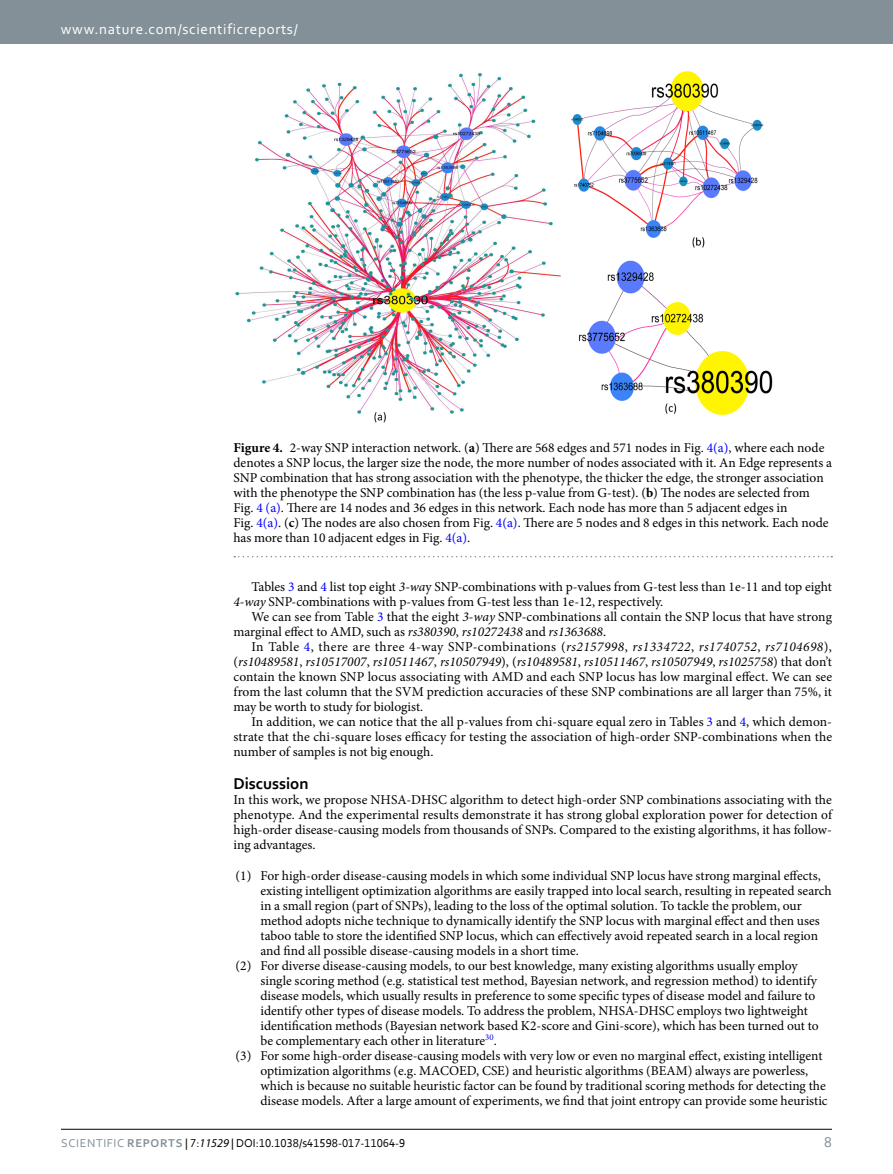
<style>
.page{position:relative;width:893px;height:1174px;background:#fff}
.page>*{position:absolute;margin:0;border:0;box-sizing:border-box;transform-origin:0 0}
.t1{font:16.5px "Corbel Bold 2";color:#000}
.t2{font:15px "Corbel 2";letter-spacing:.045em;color:#fff}
.t3{font:15px "Corbel 2";color:#839097}
.t4{font:13.5px/15px "Minion Pro";color:#000}
.t5{font:12px "Corbel";color:#000}
.s1{font-weight:700}
.s2{color:#00f}
.s3{font-style:italic}
.s4{font-family:"Corbel 2";color:#839097}
.s5{font-family:"Corbel Bold 2";color:#839097}
.s6{font-family:"Myriad Pro";font-style:italic}
</style>
<div class="page">
<div style="left:0;top:0;width:893px;height:43px;background:#839097"></div>
<hr style="left:61px;top:1129px;width:771px;height:1px;background:#000">
<img style="left:235px;top:71px;width:538px;height:352px">
<svg style="left:234px;top:556px;width:598px;height:1px"></svg>
<p class="t2" style="left:61px;top:19px;width:238px">www.nature.com/scientificreports/</p>
<p class="t4" style="left:233px;top:440px;width:600px"><span class="s1">Figure 4.</span> 2-way SNP interaction network. (<span class="s1">a</span>) There are 568 edges and 571 nodes in Fig. <span class="s2">4(a)</span>, where each node denotes a SNP locus, the larger size the node, the more number of nodes associated with it. An Edge represents a SNP combination that has strong association with the phenotype, the thicker the edge, the stronger association with the phenotype the SNP combination has (the less p-value from G-test). (<span class="s1">b</span>) The nodes are selected from Fig. <span class="s2">4 (a)</span>. There are 14 nodes and 36 edges in this network. Each node has more than 5 adjacent edges in<br>Fig. <span class="s2">4(a)</span>. (<span class="s1">c</span>) The nodes are also chosen from Fig. <span class="s2">4(a)</span>. There are 5 nodes and 8 edges in this network. Each node has more than 10 adjacent edges in Fig. <span class="s2">4(a)</span>.</p>
<p class="t4" style="left:233px;top:579px;width:600px;text-indent:18px">Tables <span class="s2">3</span> and <span class="s2">4</span> list top eight <span class="s3">3-wa</span>y SNP-combinations with p-values from G-test less than 1e-11 and top eight<br><span class="s3">4-way</span> SNP-combinations with p-values from G-test less than 1e-12, respectively.</p>
<p class="t4" style="left:233px;top:609px;width:600px;text-indent:18px">We can see from Table <span class="s2">3</span> that the eight <span class="s3">3-way</span> SNP-combinations all contain the SNP locus that have strong marginal effect to AMD, such as <span class="s3">rs380390</span>, <span class="s3">rs10272438</span> and <span class="s3">rs1363688</span>.</p>
<p class="t4" style="left:233px;top:639px;width:600px;text-align:justify;text-indent:18px">In Table <span class="s2">4</span>, there are three 4-way SNP-combinations (<span class="s3">rs2157998</span>, <span class="s3">rs1334722</span>, <span class="s3">rs1740752</span>, <span class="s3">rs7104698</span>), (<span class="s3">rs10489581</span>, <span class="s3">rs10517007</span>, <span class="s3">rs10511467</span>, <span class="s3">rs10507949</span>), (<span class="s3">rs10489581</span>, <span class="s3">rs10511467</span>, <span class="s3">rs10507949</span>, <span class="s3">rs1025758</span>) that don’t contain the known SNP locus associating with AMD and each SNP locus has low marginal effect. We can see from the last column that the SVM prediction accuracies of these SNP combinations are all larger than 75%, it may be worth to study for biologist.</p>
<p class="t4" style="left:233px;top:714px;width:600px;text-align:justify;text-indent:18px">In addition, we can notice that the all p-values from chi-square equal zero in Tables <span class="s2">3</span> and <span class="s2">4</span>, which demon&shy;strate that the chi-square loses efficacy for testing the association of high-order SNP-combinations when the number of samples is not big enough.</p>
<p class="t1" style="left:233px;top:773px;width:77px">Discussion</p>
<p class="t4" style="left:233px;top:792px;width:600px;text-align:justify">In this work, we propose NHSA-DHSC algorithm to detect high-order SNP combinations associating with the phenotype. And the experimental results demonstrate it has strong global exploration power for detection of high-order disease-causing models from thousands of SNPs. Compared to the existing algorithms, it has follow&shy;ing advantages.</p>
<p class="t4" style="left:236px;top:868px;width:587px">(1) For high-order disease-causing models in which some individual SNP locus have strong marginal effects,</p>
<p class="t4" style="left:260px;top:883px;width:573px">existing intelligent optimization algorithms are easily trapped into local search, resulting in repeated search</p>
<p class="t4" style="left:260px;top:898px;width:543px">in a small region (part of SNPs), leading to the loss of the optimal solution. To tackle the problem, our</p>
<p class="t4" style="left:260px;top:913px;width:561px">method adopts niche technique to dynamically identify the SNP locus with marginal effect and then uses</p>
<p class="t4" style="left:260px;top:928px;width:559px">taboo table to store the identified SNP locus, which can effectively avoid repeated search in a local region</p>
<p class="t4" style="left:260px;top:943px;width:320px">and find all possible disease-causing models in a short time.</p>
<p class="t4" style="left:236px;top:958px;width:563px">(2) For diverse disease-causing models, to our best knowledge, many existing algorithms usually employ</p>
<p class="t4" style="left:260px;top:973px;width:558px">single scoring method (e.g. statistical test method, Bayesian network, and regression method) to identify</p>
<p class="t4" style="left:260px;top:988px;width:556px">disease models, which usually results in preference to some specific types of disease model and failure to</p>
<p class="t4" style="left:260px;top:1003px;width:549px">identify other types of disease models. To address the problem, NHSA-DHSC employs two lightweight</p>
<p class="t4" style="left:260px;top:1018px;width:560px">identification methods (Bayesian network based K2-score and Gini-score), which has been turned out to</p>
<p class="t4" style="left:260px;top:1033px;width:238px">be complementary each other in literature<sup>30</sup>.</p>
<p class="t4" style="left:236px;top:1048px;width:588px">(3) For some high-order disease-causing models with very low or even no marginal effect, existing intelligent</p>
<p class="t4" style="left:260px;top:1063px;width:549px">optimization algorithms (e.g. MACOED, CSE) and heuristic algorithms (BEAM) always are powerless,</p>
<p class="t4" style="left:260px;top:1078px;width:567px">which is because no suitable heuristic factor can be found by traditional scoring methods for detecting the</p>
<p class="t4" style="left:260px;top:1093px;width:569px">disease models. After a large amount of experiments, we find that joint entropy can provide some heuristic</p>
<p class="t5" style="left:61px;top:1135px;width:346px"><span class="s4">Scientific</span> <span class="s5">RePorTS</span> | 7:<span class="s6">11529</span> | DOI:10.1038/s41598-017-11064-9</p>
<p class="t3" style="left:824px;top:1132px;width:9px">8</p>
</div>
